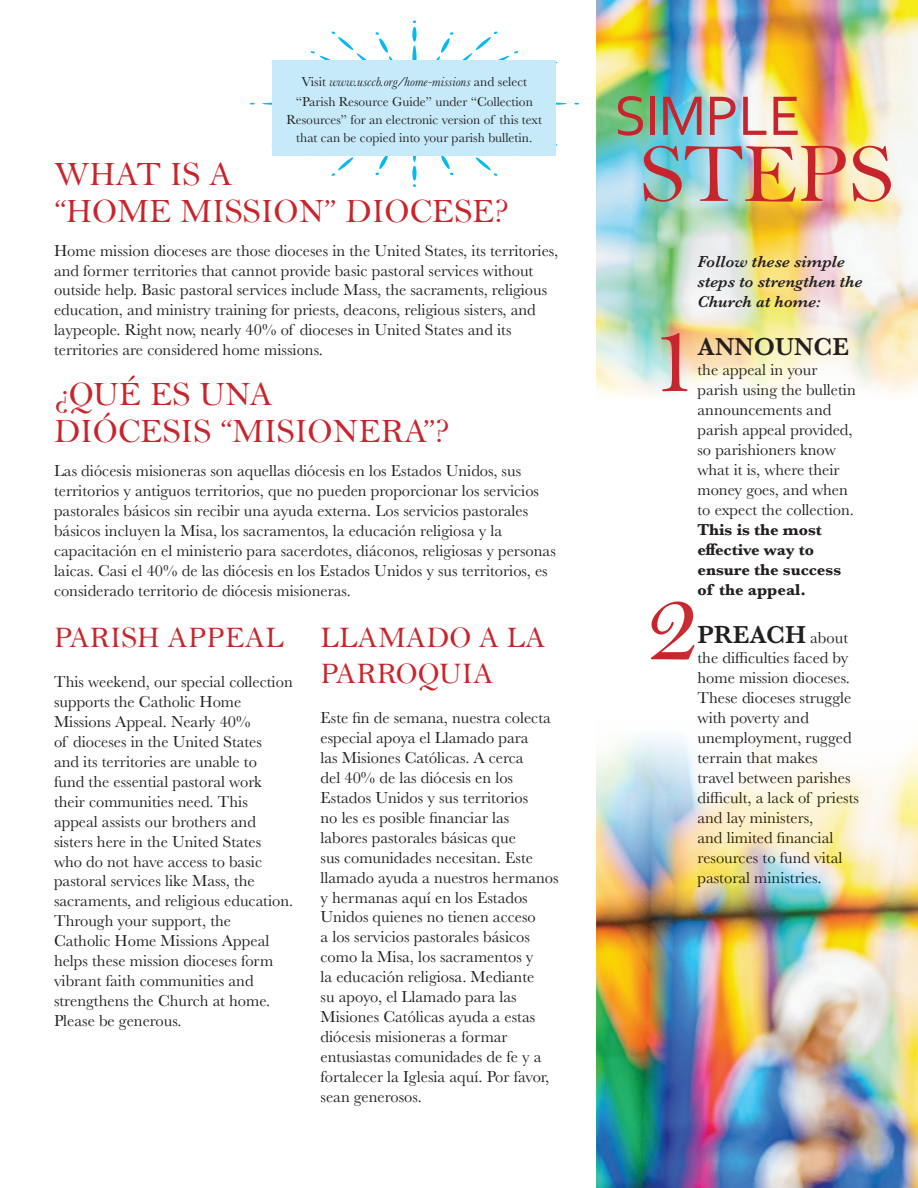
<style>
.page{position:relative;width:918px;height:1188px;background:#fff}
.page>*{position:absolute;margin:0;border:0;box-sizing:border-box;transform-origin:0 0}
.t1{font:109.35px "Bell";color:#c8242b}
.t2{font:85.35px "Bell";letter-spacing:-.02em;color:#c8242b}
.t3{font:58.35px "Corbel";letter-spacing:-.02em;color:#c8242b}
.t4{font:34.35px/37.5px "Bell";color:#c8242b}
.t5{font:30px/36px "Bell";color:#c8242b}
.t6{font:600 25.5px "Baskerville";color:#231f20}
.t7{font:16.5px/20px "Baskerville";color:#231f20}
.t8{font:700 16.5px/20px "Baskerville";color:#231f20}
.t9{font:italic 600 16.5px/20px "Baskerville";color:#231f20}
.t10{font:13.5px/20px "Baskerville";color:#231f20;text-align:center}
.s1{font-style:italic}
.s2{font-weight:400;font-size:16.5px}
</style>
<div class="page">
<img style="left:596px;top:0;width:322px;height:396px">
<div style="left:588px;top:66px;width:330px;height:167px;background:#fff;opacity:.75"></div>
<svg style="left:669px;top:227px;width:220px;height:169px"></svg>
<img style="left:596px;top:737px;width:322px;height:451px">
<svg style="left:412px;top:45px;width:5px;height:29px"></svg>
<svg style="left:412px;top:27px;width:5px;height:15px"></svg>
<svg style="left:412px;top:133px;width:5px;height:29px"></svg>
<svg style="left:412px;top:166px;width:5px;height:15px"></svg>
<svg style="left:271px;top:31px;width:122px;height:68px"></svg>
<svg style="left:441px;top:144px;width:117px;height:32px"></svg>
<hr style="left:262px;top:103px;width:30px;height:2px;background:#00baf1;border-radius:50%">
<hr style="left:537px;top:103px;width:30px;height:2px;background:#00baf1;border-radius:50%">
<svg style="left:271px;top:108px;width:117px;height:68px"></svg>
<svg style="left:436px;top:31px;width:122px;height:33px"></svg>
<div style="left:273px;top:60px;width:283px;height:96px;background:#c6eafa"></div>
<p class="t10" style="left:296px;top:72px;width:239px">Visit <span class="s1">www.usccb.org/home-missions</span> and select “Parish Resource Guide” under “Collection</p>
<p class="t10" style="left:287px;top:111px;width:257px;line-height:18px">Resources” for an electronic version of this text that can be copied into your parish bulletin.</p>
<h3 class="t4" style="left:54px;top:155px;width:457px">WHAT IS A<br>“HOME MISSION” DIOCESE?</h3>
<h3 class="t3" style="left:614px;top:79px;width:188px">SIMPLE</h3>
<h2 class="t2" style="left:640px;top:123px;width:255px">STEPS</h2>
<p class="t7" style="left:54px;top:241px;width:506px">Home mission dioceses are those dioceses in the United States, its territories, and former territories that cannot provide basic pastoral services without outside help. Basic pastoral services include Mass, the sacraments, religious education, and ministry training for priests, deacons, religious sisters, and laypeople. Right now, nearly 40% of dioceses in United States and its territories are considered home missions.</p>
<p class="t9" style="left:698px;top:252px;width:166px">Follow these simple steps to strengthen the<br>Church at home:</p>
<h1 class="t1" style="left:646px;top:291px;width:56px">1</h1>
<h3 class="t6" style="left:698px;top:329px;width:153px">ANNOUNCE</h3>
<p class="t7" style="left:698px;top:360px;width:160px">the appeal in your parish using the bulletin announcements and parish appeal provided, so parishioners know what it is, where their money goes, and when to expect the collection.</p>
<p class="t8" style="left:698px;top:520px;width:145px">This is the most effective way to ensure the success of the appeal.</p>
<h3 class="t6" style="left:698px;top:617px;width:152px">PREACH <span class="s2">about</span></h3>
<p class="t7" style="left:697px;top:648px;width:163px">the difficulties faced by home mission dioceses.<br>These dioceses struggle with poverty and unemployment, rugged terrain that makes<br>travel between parishes difficult, a lack of priests and lay ministers,<br>and limited financial resources to fund vital pastoral ministries.</p>
<h3 class="t4" style="left:54px;top:375px;width:398px">¿QUÉ ES UNA<br>DIÓCESIS “MISIONERA”?</h3>
<p class="t7" style="left:54px;top:461px;width:503px">Las diócesis misioneras son aquellas diócesis en los Estados Unidos, sus territorios y antiguos territorios, que no pueden proporcionar los servicios pastorales básicos sin recibir una ayuda externa. Los servicios pastorales básicos incluyen la Misa, los sacramentos, la educación religiosa y la capacitación en el ministerio para sacerdotes, diáconos, religiosas y personas laicas. Casi el 40% de las diócesis en los Estados Unidos y sus territorios, es considerado territorio de diócesis misioneras.</p>
<h1 class="t1" style="left:646px;top:560px;width:56px">2</h1>
<h3 class="t5" style="left:54px;top:619px;width:231px">PARISH APPEAL</h3>
<p class="t7" style="left:54px;top:672px;width:241px">This weekend, our special collection supports the Catholic Home<br>Missions Appeal. Nearly 40%<br>of dioceses in the United States<br>and its territories are unable to<br>fund the essential pastoral work their communities need. This appeal assists our brothers and sisters here in the United States who do not have access to basic pastoral services like Mass, the sacraments, and religious education.<br>Through your support, the<br>Catholic Home Missions Appeal helps these mission dioceses form vibrant faith communities and strengthens the Church at home.<br>Please be generous.</p>
<h3 class="t5" style="left:321px;top:619px;width:227px">LLAMADO A LA<br>PARROQUIA</h3>
<p class="t7" style="left:321px;top:708px;width:240px">Este fin de semana, nuestra colecta especial apoya el Llamado para<br>las Misiones Católicas. A cerca<br>del 40% de las diócesis en los<br>Estados Unidos y sus territorios<br>no les es posible financiar las labores pastorales básicas que<br>sus comunidades necesitan. Este llamado ayuda a nuestros hermanos y hermanas aquí en los Estados<br>Unidos quienes no tienen acceso<br>a los servicios pastorales básicos como la Misa, los sacramentos y<br>la educación religiosa. Mediante<br>su apoyo, el Llamado para las<br>Misiones Católicas ayuda a estas diócesis misioneras a formar entusiastas comunidades de fe y a fortalecer la Iglesia aquí. Por favor, sean generosos.</p>
</div>
